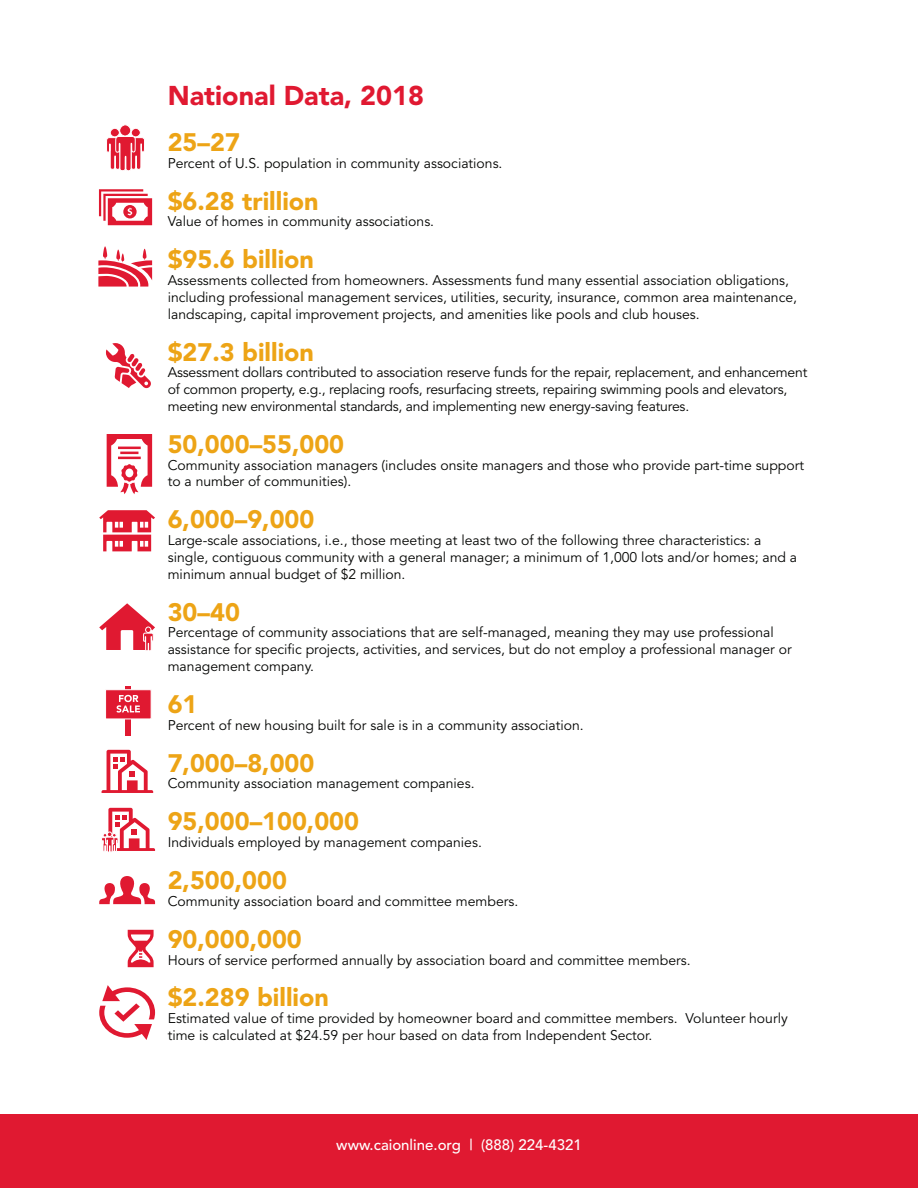
<style>
.page{position:relative;width:918px;height:1188px;background:#fff}
.page>*{position:absolute;margin:0;border:0;box-sizing:border-box;transform-origin:0 0}
.t1{font:900 27px "Avenir";color:#e01931}
.t2{font:900 25.2px "Avenir";color:#eda416}
.t3{font:500 15px "Avenir";color:#fff}
.t4{font:13.95px/16.8px "Avenir";color:#040503}
</style>
<div class="page">
<div style="left:0;top:1114px;width:918px;height:74px;background:#e01931"></div>
<svg style="left:99px;top:189px;width:53px;height:36px"></svg>
<div style="left:110px;top:128px;width:9px;height:9px;background:#e01931;border-radius:50%"></div>
<div style="left:110px;top:128px;width:10px;height:9px;border:1px solid #fff;border-radius:50%"></div>
<div style="left:131px;top:128px;width:9px;height:9px;background:#e01931;border-radius:50%"></div>
<div style="left:131px;top:128px;width:10px;height:9px;border:1px solid #fff;border-radius:50%"></div>
<svg style="left:106px;top:136px;width:39px;height:35px"></svg>
<div style="left:120px;top:125px;width:11px;height:11px;background:#e01931;border-radius:50%"></div>
<div style="left:119px;top:124px;width:12px;height:12px;border:1px solid #fff;border-radius:50%"></div>
<svg style="left:106px;top:343px;width:45px;height:45px"></svg>
<svg style="left:98px;top:246px;width:54px;height:41px"></svg>
<svg style="left:107px;top:434px;width:45px;height:60px"></svg>
<svg style="left:99px;top:510px;width:56px;height:41px"></svg>
<svg style="left:99px;top:603px;width:56px;height:48px"></svg>
<svg style="left:99px;top:876px;width:56px;height:28px"></svg>
<svg style="left:128px;top:930px;width:26px;height:37px"></svg>
<svg style="left:102px;top:750px;width:51px;height:43px"></svg>
<svg style="left:102px;top:808px;width:53px;height:44px"></svg>
<svg style="left:99px;top:985px;width:56px;height:55px"></svg>
<div style="left:126px;top:686px;width:5px;height:49px;background:#e01931"></div>
<div style="left:105px;top:690px;width:46px;height:29px;background:#e01931"></div>
<svg style="left:116px;top:695px;width:24px;height:18px"></svg>
<h1 class="t1" style="left:168px;top:79px;width:258px">National Data, 2018</h1>
<h2 class="t2" style="left:168px;top:127px;width:74px">25–27</h2>
<p class="t4" style="left:168px;top:155px;width:336px">Percent of U.S. population in community associations.</p>
<h2 class="t2" style="left:168px;top:186px;width:152px">$6.28 trillion</h2>
<p class="t4" style="left:168px;top:214px;width:268px">Value of homes in community associations.</p>
<h2 class="t2" style="left:168px;top:244px;width:148px">$95.6 billion</h2>
<p class="t4" style="left:168px;top:272px;width:631px">Assessments collected from homeowners. Assessments fund many essential association obligations, including professional management services, utilities, security, insurance, common area maintenance, landscaping, capital improvement projects, and amenities like pools and club houses.</p>
<h2 class="t2" style="left:168px;top:337px;width:148px">$27.3 billion</h2>
<p class="t4" style="left:168px;top:365px;width:641px">Assessment dollars contributed to association reserve funds for the repair, replacement, and enhancement of common property, e.g., replacing roofs, resurfacing streets, repairing swimming pools and elevators, meeting new environmental standards, and implementing new energy-saving features.</p>
<h2 class="t2" style="left:168px;top:429px;width:178px">50,000–55,000</h2>
<p class="t4" style="left:168px;top:457px;width:638px">Community association managers (includes onsite managers and those who provide part-time support to a number of communities).</p>
<h2 class="t2" style="left:168px;top:504px;width:148px">6,000–9,000</h2>
<p class="t4" style="left:168px;top:532px;width:631px">Large-scale associations, i.e., those meeting at least two of the following three characteristics: a single, contiguous community with a general manager; a minimum of 1,000 lots and/or homes; and a minimum annual budget of $2 million.</p>
<h2 class="t2" style="left:168px;top:597px;width:74px">30–40</h2>
<p class="t4" style="left:168px;top:625px;width:625px">Percentage of community associations that are self-managed, meaning they may use professional assistance for specific projects, activities, and services, but do not employ a professional manager or management company.</p>
<h2 class="t2" style="left:168px;top:689px;width:31px">61</h2>
<p class="t4" style="left:168px;top:717px;width:418px">Percent of new housing built for sale is in a community association.</p>
<h2 class="t2" style="left:168px;top:748px;width:148px">7,000–8,000</h2>
<p class="t4" style="left:168px;top:776px;width:308px">Community association management companies.</p>
<h2 class="t2" style="left:168px;top:806px;width:193px">95,000–100,000</h2>
<p class="t4" style="left:168px;top:834px;width:316px">Individuals employed by management companies.</p>
<h2 class="t2" style="left:168px;top:865px;width:121px">2,500,000</h2>
<p class="t4" style="left:168px;top:893px;width:352px">Community association board and committee members.</p>
<h2 class="t2" style="left:168px;top:924px;width:136px">90,000,000</h2>
<p class="t4" style="left:168px;top:952px;width:524px">Hours of service performed annually by association board and committee members.</p>
<h2 class="t2" style="left:168px;top:982px;width:163px">$2.289 billion</h2>
<p class="t4" style="left:168px;top:1010px;width:622px">Estimated value of time provided by homeowner board and committee members. Volunteer hourly time is calculated at $24.59 per hour based on data from Independent Sector.</p>
<p class="t3" style="left:336px;top:1136px;width:247px">www.caionline.org | (888) 224-4321</p>
</div>
